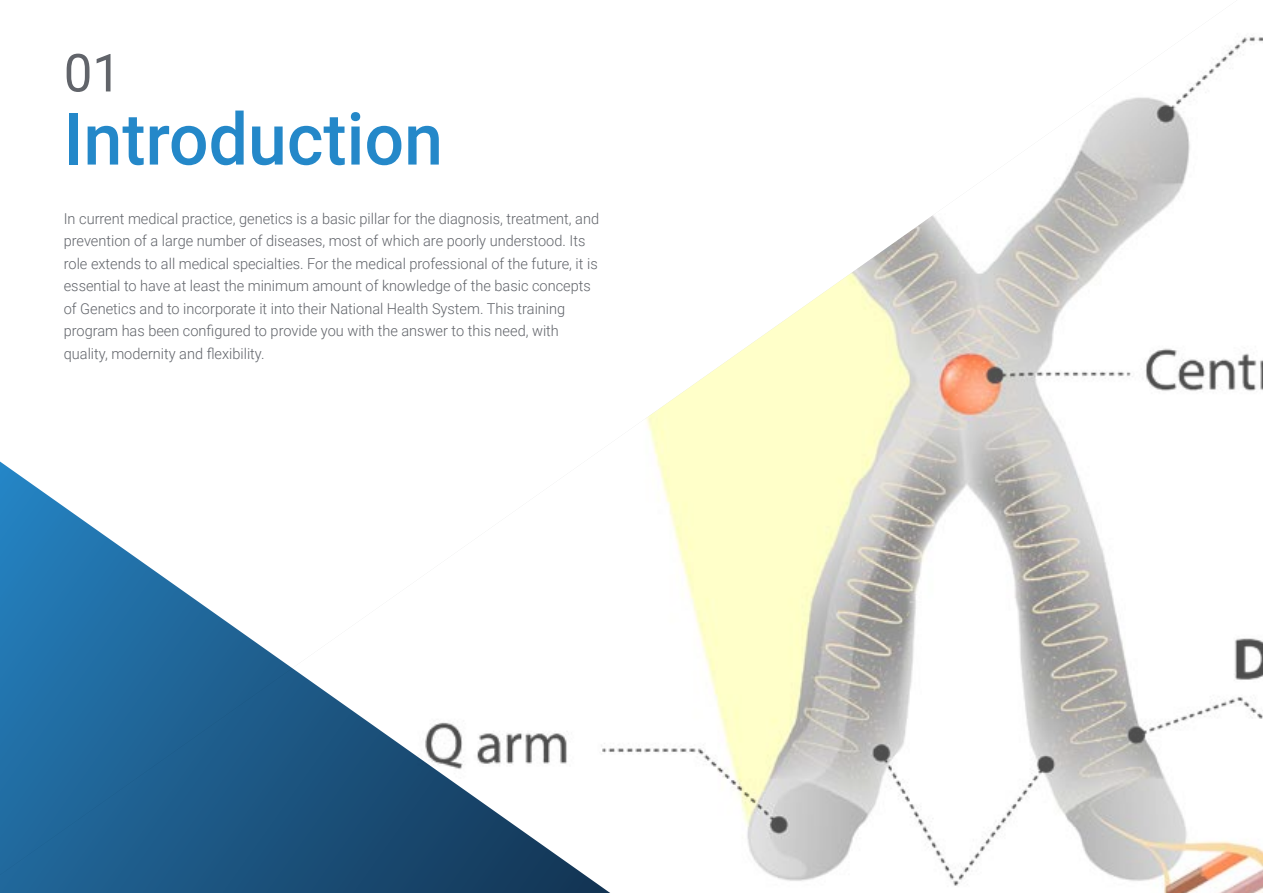
<style>
.page{position:relative;width:1263px;height:893px;background:#fff}
.page>*{position:absolute;margin:0;border:0;box-sizing:border-box;transform-origin:0 0}
.t1{font:500 72px "Roboto";color:#2488c9}
.t2{font:52.5px "Roboto";color:#61646a}
.t3{font:300 15px/22.5px "Roboto";color:#61646a}
</style>
<div class="page">
<img style="left:640px;top:37px;width:623px;height:856px">
<svg style="left:0;top:461px;width:640px;height:432px"></svg>
<h2 class="t2" style="left:64px;top:36px;width:59px">01</h2>
<h1 class="t1" style="left:64px;top:89px;width:381px">Introduction</h1>
<p class="t3" style="left:64px;top:207px;width:537px">In current medical practice, genetics is a basic pillar for the diagnosis, treatment, and prevention of a large number of diseases, most of which are poorly understood. Its role extends to all medical specialties. For the medical professional of the future, it is essential to have at least the minimum amount of knowledge of the basic concepts of Genetics and to incorporate it into their National Health System. This training program has been configured to provide you with the answer to this need, with quality, modernity and flexibility.</p>
</div>
